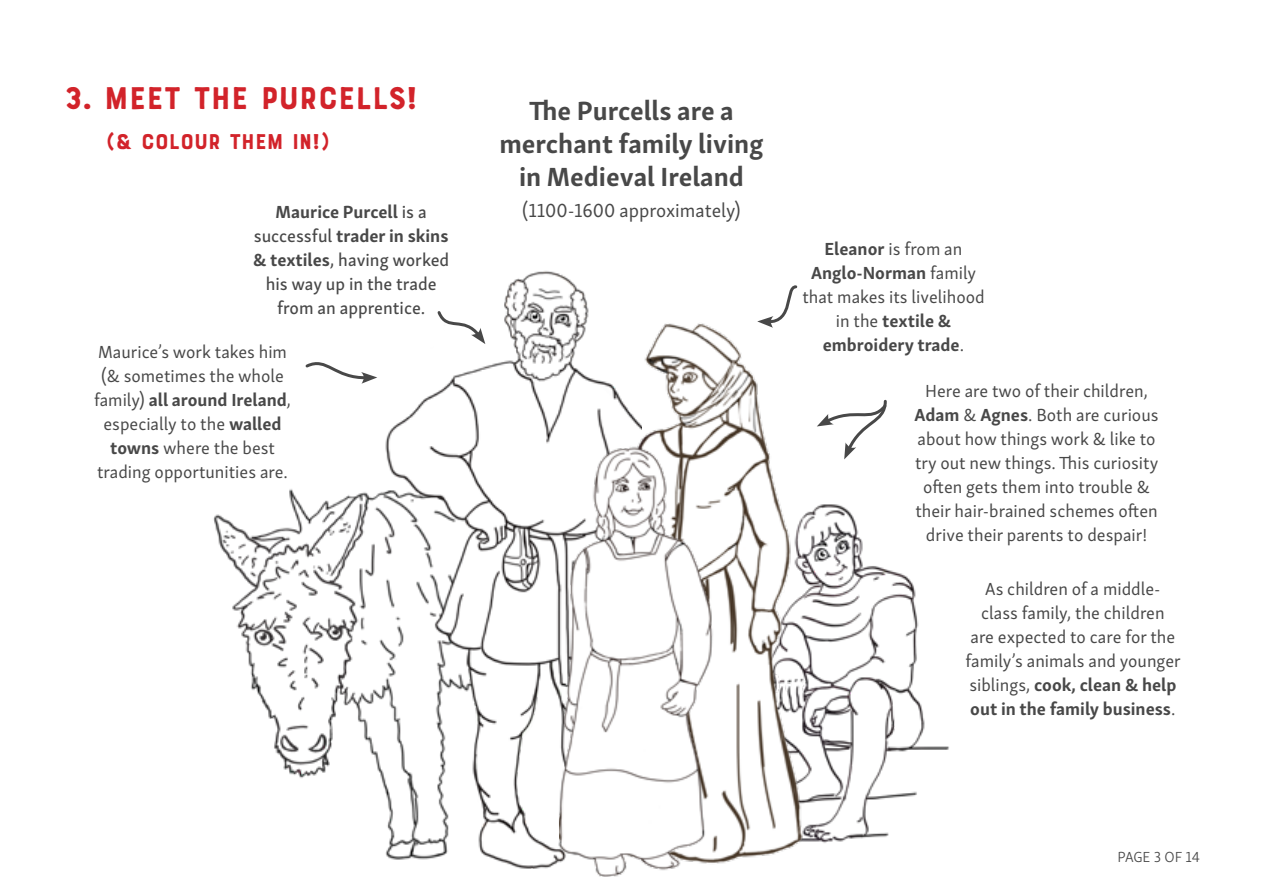
<style>
.page{position:relative;width:1263px;height:893px;background:#fff}
.page>*{position:absolute;margin:0;border:0;box-sizing:border-box;transform-origin:0 0}
.t1{font:33px "Bourton Hand Base";color:#d2232a}
.t2{font:700 27px/33px "Skolar Sans Latn";color:#484848;text-align:center}
.t3{font:22.5px "Bourton Hand Base";color:#d2232a}
.t4{font:19.5px "Skolar Sans Latn";color:#484848}
.t5{font:18px/24px "Skolar Sans Latn";color:#484848;text-align:center}
.t6{font:18px/24px "Skolar Sans Latn Me";color:#484848;text-align:center}
.t7{font:700 18px/24px "Skolar Sans Latn";color:#484848;text-align:center}
.t8{font:300 15px "Skolar Sans Latn";color:#484848}
.s1{font-family:"Skolar Sans Latn Me";font-weight:400}
.s2{font-family:"Skolar Sans Latn";font-weight:700}
.s3{font-weight:700}
.s4{font-weight:400}
</style>
<div class="page">
<svg style="left:305px;top:362px;width:72px;height:22px"></svg>
<svg style="left:817px;top:399px;width:70px;height:60px"></svg>
<img style="left:213px;top:489px;width:164px;height:290px">
<img style="left:817px;top:504px;width:132px;height:339px">
<img style="left:377px;top:271px;width:198px;height:597px">
<img style="left:560px;top:285px;width:257px;height:579px">
<img style="left:519px;top:433px;width:201px;height:444px">
<h1 class="t1" style="left:64px;top:78px;width:355px">3. M EET THE PURCELLS!</h1>
<p class="t3" style="left:106px;top:127px;width:225px">(&amp; COLOUR THEM IN!)</p>
<h2 class="t2" style="left:499px;top:91px;width:266px">The Purcells are a merchant family living in Medieval Ireland</h2>
<p class="t4" style="left:522px;top:196px;width:220px">(1100-1600 approximately)</p>
<p class="t7" style="left:254px;top:198px;width:196px">Maurice Purcell <span class="s1">is a successful</span> trader in skins</p>
<p class="t6" style="left:253px;top:247px;width:198px"><span class="s2">&amp; textiles</span>, having worked his way up in the trade from an apprentice.</p>
<p class="t5" style="left:802px;top:236px;width:184px"><span class="s3">Eleanor</span> is from an<br><span class="s3">Anglo-Norman</span> family that makes its livelihood in the <span class="s3">textile &amp;</span></p>
<p class="t5" style="left:98px;top:339px;width:190px">Maurice’s work takes him</p>
<p class="t7" style="left:823px;top:331px;width:143px">embroidery trade<span class="s4">.</span></p>
<p class="t5" style="left:94px;top:363px;width:199px">(&amp; sometimes the whole family) <span class="s3">all around Ireland</span>, especially to the <span class="s3">walled towns</span> where the best trading opportunities are.</p>
<p class="t5" style="left:915px;top:378px;width:245px">Here are two of their children,<br><span class="s3">Adam</span> &amp; <span class="s3">Agnes</span>. Both are curious about how things work &amp; like to try out new things. This curiosity often gets them into trouble &amp; their hair-brained schemes often drive their parents to despair!</p>
<p class="t5" style="left:965px;top:576px;width:217px">As children of a middle&shy;class family, the children<br>are expected to care for the family’s animals and younger siblings, <span class="s3">cook, clean &amp; help out in the family business</span>.</p>
<p class="t8" style="left:1117px;top:845px;width:84px">PAGE 3 OF 14</p>
</div>
